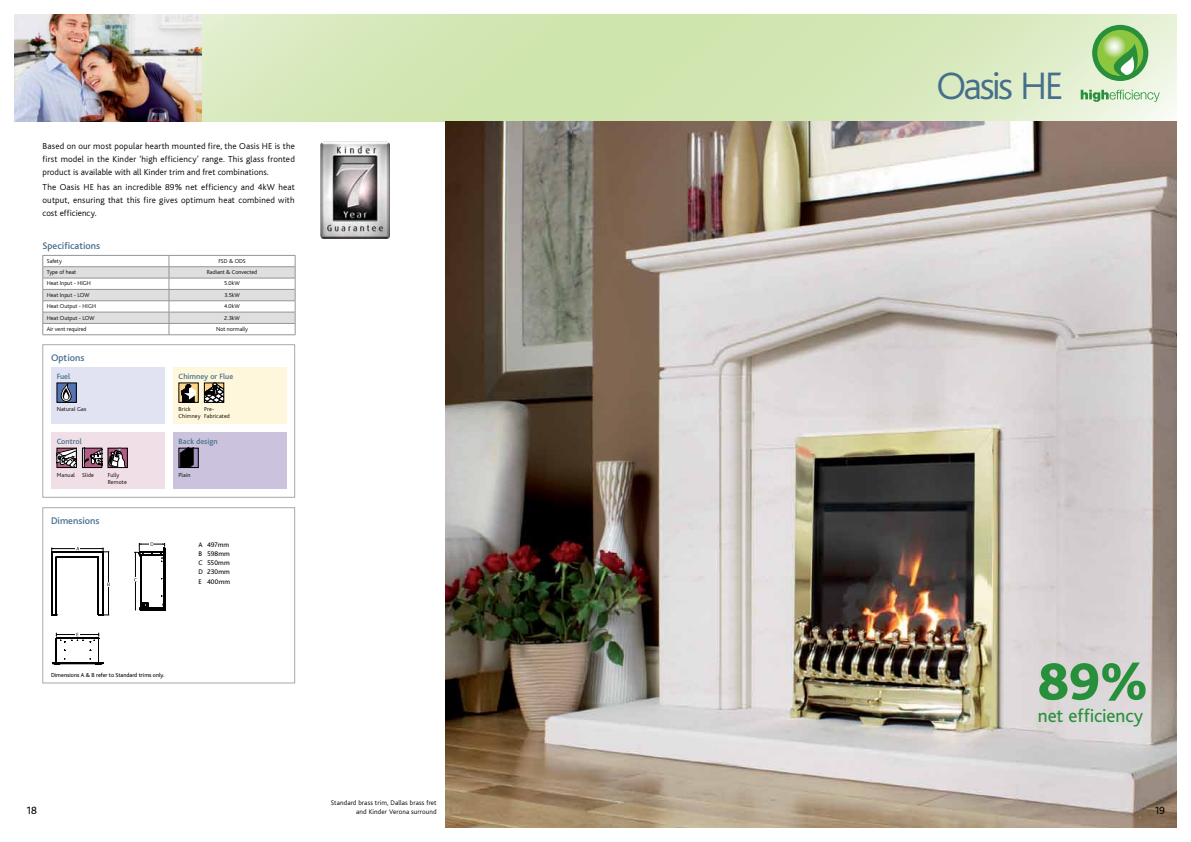
<style>
.page{position:relative;width:1191px;height:842px;background:#fff}
.page>*{position:absolute;margin:0;border:0;box-sizing:border-box;transform-origin:0 0}
.t1{font:800 54.8px "Bliss";color:#28903b}
.t2{font:300 40px "Bliss";letter-spacing:-.07em;color:#466f8c}
.t3{font:19.2px "Bliss";letter-spacing:-.005em;color:#28903b}
.t4{font:11px "Bliss";color:#000}
.t5{font:500 10px "Bliss";color:#466f8c}
.t6{font:300 9px/13px "Bliss";letter-spacing:.01em;color:#000;text-align:justify}
.t7{font:500 8px "Bliss";color:#466f8c}
.t8{font:300 7px/9px "Bliss";letter-spacing:.02em;color:#000;text-align:right}
.t9{font:7px/9.2px "Bliss";letter-spacing:.02em;color:#000}
.t10{font:300 6px/7px "Bliss";letter-spacing:.005em;color:#000}
.t11{font:6px "Bliss";color:#000}
</style>
<div class="page">
<svg style="left:201px;top:14px;width:975px;height:108px;background:#d5e7b9"></svg>
<img style="left:445px;top:122px;width:731px;height:706px">
<img style="left:320px;top:142px;width:70px;height:97px">
<img style="left:14px;top:14px;width:187px;height:108px">
<hr style="left:43px;top:255px;width:126px;height:1px;background:#939598">
<hr style="left:169px;top:255px;width:126px;height:1px;background:#939598">
<svg style="left:43px;top:256px;width:253px;height:78px"></svg>
<hr style="left:43px;top:334px;width:126px;height:1px;background:#939598">
<hr style="left:169px;top:334px;width:126px;height:1px;background:#939598">
<div style="left:43px;top:344px;width:252px;height:153px;border:1px solid #a7a9ac"></div>
<div style="left:51px;top:367px;width:113px;height:57px;background:#e1e2f2"></div>
<div style="left:173px;top:367px;width:113px;height:57px;background:#fff7db"></div>
<div style="left:51px;top:432px;width:113px;height:57px;background:#f0dfe7"></div>
<div style="left:173px;top:432px;width:113px;height:57px;background:#cbc2dd"></div>
<div style="left:179px;top:448px;width:19px;height:20px;background:#a693c1"></div>
<svg style="left:181px;top:450px;width:13px;height:16px"></svg>
<div style="left:179px;top:448px;width:19px;height:20px;border:1px solid #000"></div>
<svg style="left:110px;top:450px;width:16px;height:16px"></svg>
<div style="left:108px;top:448px;width:20px;height:20px;border:1px solid #000"></div>
<svg style="left:59px;top:450px;width:16px;height:16px"></svg>
<div style="left:57px;top:448px;width:20px;height:20px;border:1px solid #000"></div>
<svg style="left:84px;top:450px;width:16px;height:16px"></svg>
<div style="left:82px;top:448px;width:20px;height:20px;border:1px solid #000"></div>
<div style="left:57px;top:383px;width:20px;height:20px;background:#5574b4"></div>
<svg style="left:60px;top:385px;width:12px;height:16px"></svg>
<div style="left:57px;top:383px;width:20px;height:20px;border:1px solid #000"></div>
<svg style="left:181px;top:385px;width:15px;height:16px"></svg>
<div style="left:179px;top:383px;width:19px;height:20px;border:1px solid #000"></div>
<svg style="left:206px;top:385px;width:16px;height:16px"></svg>
<div style="left:204px;top:383px;width:20px;height:20px;border:1px solid #000"></div>
<div style="left:43px;top:507px;width:252px;height:176px;border:1px solid #a7a9ac"></div>
<svg style="left:51px;top:547px;width:59px;height:69px"></svg>
<svg style="left:134px;top:542px;width:31px;height:69px"></svg>
<svg style="left:52px;top:632px;width:52px;height:33px"></svg>
<svg style="left:1080px;top:90px;width:79px;height:12px"></svg>
<svg style="left:1092px;top:25px;width:56px;height:56px;background:#87c171"></svg>
<p class="t6" style="left:43px;top:139px;width:254px">Based on our most popular hearth mounted fire, the Oasis HE is the first model in the Kinder ‘high efficiency’ range. This glass fronted product is available with all Kinder trim and fret combinations.</p>
<p class="t6" style="left:43px;top:181px;width:254px">The Oasis HE has an incredible 89% net efficiency and 4kW heat output, ensuring that this fire gives optimum heat combined with cost efficiency.</p>
<p class="t5" style="left:43px;top:240px;width:59px">Specifications</p>
<p class="t10" style="left:47px;top:257px;width:17px">Safety</p>
<p class="t10" style="left:218px;top:257px;width:29px">FSD &amp; ODS</p>
<p class="t10" style="left:47px;top:269px;width:31px">Type of heat</p>
<p class="t10" style="left:207px;top:269px;width:52px">Radiant &amp; Convected</p>
<p class="t10" style="left:47px;top:280px;width:46px">Heat Input - HIGH</p>
<p class="t10" style="left:224px;top:280px;width:17px">5.0kW</p>
<p class="t10" style="left:47px;top:291px;width:44px">Heat Input - LOW</p>
<p class="t10" style="left:224px;top:291px;width:17px">3.5kW</p>
<p class="t10" style="left:47px;top:303px;width:51px">Heat Output - HIGH</p>
<p class="t10" style="left:224px;top:303px;width:17px">4.0kW</p>
<p class="t10" style="left:47px;top:314px;width:49px">Heat Output - LOW</p>
<p class="t10" style="left:224px;top:314px;width:17px">2.3kW</p>
<p class="t10" style="left:47px;top:325px;width:41px">Air vent required</p>
<p class="t10" style="left:216px;top:325px;width:33px">Not normally</p>
<p class="t5" style="left:51px;top:352px;width:35px">Options</p>
<p class="t7" style="left:57px;top:372px;width:15px">Fuel</p>
<p class="t7" style="left:179px;top:372px;width:56px">Chimney or Flue</p>
<p class="t10" style="left:57px;top:406px;width:31px">Natural Gas</p>
<p class="t10" style="left:179px;top:406px;width:23px">Brick<br>Chimney</p>
<p class="t10" style="left:204px;top:406px;width:27px">Pre-<br>Fabricated</p>
<p class="t7" style="left:57px;top:437px;width:27px">Control</p>
<p class="t10" style="left:57px;top:471px;width:39px">Manual Slide</p>
<p class="t7" style="left:179px;top:437px;width:40px">Back design</p>
<p class="t10" style="left:108px;top:471px;width:13px">Fully</p>
<p class="t10" style="left:179px;top:471px;width:13px">Plain</p>
<p class="t10" style="left:108px;top:478px;width:21px">Remote</p>
<p class="t5" style="left:51px;top:515px;width:50px">Dimensions</p>
<p class="t9" style="left:198px;top:540px;width:33px">A 497mm<br>B 598mm<br>C 550mm<br>D 230mm<br>E 400mm</p>
<p class="t11" style="left:51px;top:672px;width:115px">Dimensions A &amp; B refer to Standard trims only.</p>
<h2 class="t2" style="left:936px;top:65px;width:128px">Oasis HE</h2>
<h1 class="t1" style="left:1037px;top:653px;width:113px">89%</h1>
<h3 class="t3" style="left:1037px;top:705px;width:107px">net efficiency</h3>
<p class="t8" style="left:331px;top:798px;width:107px">Standard brass trim, Dallas brass fret and Kinder Verona surround</p>
<p class="t4" style="left:26px;top:804px;width:12px">18</p>
<p class="t4" style="left:1154px;top:804px;width:12px">19</p>
</div>
